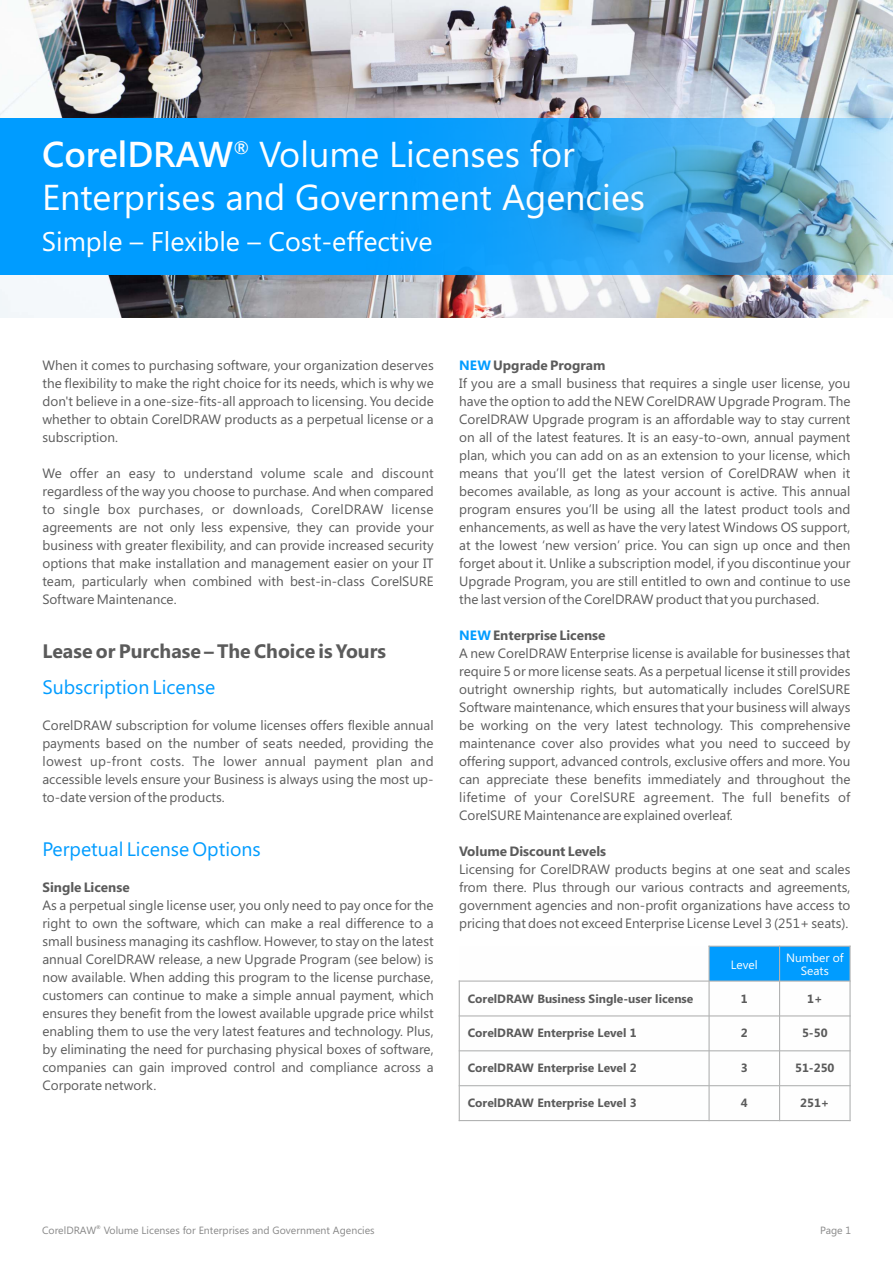
<style>
.page{position:relative;width:893px;height:1263px;background:#fff}
.page>*{position:absolute;margin:0;border:0;box-sizing:border-box;transform-origin:0 0}
.t1{font:36px/43px "Segoe UI";color:#fefefe}
.t2{font:27px "Segoe UI";color:#fefefe}
.t3{font:19.5px "Segoe UI";color:#009cff}
.t4{font:700 19.5px "Segoe UI";color:#5b5b5b}
.t5{font:600 18px "Segoe UI";color:#fefefe}
.t6{font:13.5px/18px "Segoe UI";color:#5b5b5b;text-align:justify}
.t7{font:700 13.5px "Segoe UI";color:#5b5b5b}
.t8{font:700 12px "Segoe UI";color:#5b5b5b}
.t9{font:12px/12.8px "Segoe UI";color:#fefefe;text-align:center}
.t10{font:10.5px "Segoe UI";color:#898989}
.t11{font:5.25px "Segoe UI";color:#727271}
.s1{font-weight:600}
.s2{font-weight:700;color:#009cff}
.s3{font-weight:700}
</style>
<div class="page">
<img style="left:0;top:0;width:893px;height:317px">
<img style="left:0;top:118px;width:893px;height:156px">
<div style="left:709px;top:946px;width:70px;height:35px;background:#009cff"></div>
<div style="left:779px;top:946px;width:71px;height:35px;background:#009cff"></div>
<hr style="left:459px;top:980px;width:1px;height:141px;background:#b2b3b3">
<hr style="left:708px;top:946px;width:2px;height:175px;background:#b2b3b3">
<hr style="left:779px;top:946px;width:1px;height:175px;background:#b2b3b3">
<hr style="left:849px;top:946px;width:2px;height:175px;background:#b2b3b3">
<hr style="left:459px;top:1120px;width:392px;height:1px;background:#b2b3b3">
<hr style="left:459px;top:1085px;width:392px;height:1px;background:#b2b3b3">
<hr style="left:459px;top:1050px;width:392px;height:1px;background:#b2b3b3">
<hr style="left:459px;top:1015px;width:392px;height:1px;background:#b2b3b3">
<hr style="left:459px;top:980px;width:392px;height:2px;background:#b2b3b3">
<hr style="left:708px;top:946px;width:143px;height:1px;background:#b2b3b3">
<h1 class="t1" style="left:42px;top:136px;width:605px"><span class="s1">CorelDRAW</span> Volume Licenses for<br>Enterprises and Government Agencies</h1>
<h3 class="t5" style="left:233px;top:141px;width:17px">®</h3>
<h2 class="t2" style="left:42px;top:231px;width:392px">Simple – Flexible – Cost-effective</h2>
<p class="t6" style="left:43px;top:357px;width:393px">When it comes to purchasing software, your organization deserves the flexibility to make the right choice for its needs, which is why we don't believe in a one-size-fits-all approach to licensing. You decide whether to obtain CorelDRAW products as a perpetual license or a subscription.</p>
<p class="t6" style="left:42px;top:465px;width:393px">We offer an easy to understand volume scale and discount regardless of the way you choose to purchase. And when compared to single box purchases, or downloads, CorelDRAW license agreements are not only less expensive, they can provide your business with greater flexibility, and can provide increased security options that make installation and management easier on your IT team, particularly when combined with best-in-class CorelSURE Software Maintenance.</p>
<h3 class="t4" style="left:42px;top:644px;width:345px">Lease or Purchase – The Choice is Yours</h3>
<h3 class="t3" style="left:42px;top:680px;width:174px">Subscription License</h3>
<p class="t6" style="left:42px;top:717px;width:393px">CorelDRAW subscription for volume licenses offers flexible annual payments based on the number of seats needed, providing the lowest up-front costs. The lower annual payment plan and accessible levels ensure your Business is always using the most up&shy;to-date version of the products.</p>
<h3 class="t3" style="left:42px;top:842px;width:220px">Perpetual License Options</h3>
<p class="t7" style="left:42px;top:882px;width:89px">Single License</p>
<p class="t6" style="left:42px;top:897px;width:393px">As a perpetual single license user, you only need to pay once for the right to own the software, which can make a real difference to a small business managing its cashflow. However, to stay on the latest annual CorelDRAW release, a new Upgrade Program (see below) is now available. When adding this program to the license purchase, customers can continue to make a simple annual payment, which ensures they benefit from the lowest available upgrade price whilst enabling them to use the very latest features and technology. Plus, by eliminating the need for purchasing physical boxes of software, companies can gain improved control and compliance across a Corporate network.</p>
<p class="t6" style="left:459px;top:357px;width:393px;text-align:left"><span class="s2">NEW</span> <span class="s3">Upgrade Program<br></span>If you are a small business that requires a single user license, you have the option to add the NEW CorelDRAW Upgrade Program. The CorelDRAW Upgrade program is an affordable way to stay current on all of the latest features. It is an easy-to-own, annual payment plan, which you can add on as an extension to your license, which means that you’ll get the latest version of CorelDRAW when it becomes available, as long as your account is active. This annual program ensures you’ll be using all the latest product tools and enhancements, as well as have the very latest Windows OS support, at the lowest ‘new version’ price. You can sign up once and then forget about it. Unlike a subscription model, if you discontinue your Upgrade Program, you are still entitled to own and continue to use the last version of the CorelDRAW product that you purchased.</p>
<p class="t6" style="left:459px;top:627px;width:393px;text-align:left"><span class="s2">NEW</span> <span class="s3">Enterprise License<br></span>A new CorelDRAW Enterprise license is available for businesses that require 5 or more license seats. As a perpetual license it still provides outright ownership rights, but automatically includes CorelSURE Software maintenance, which ensures that your business will always be working on the very latest technology. This comprehensive maintenance cover also provides what you need to succeed by offering support, advanced controls, exclusive offers and more. You can appreciate these benefits immediately and throughout the lifetime of your CorelSURE agreement. The full benefits of CorelSURE Maintenance are explained overleaf.</p>
<p class="t7" style="left:459px;top:846px;width:149px">Volume Discount Levels</p>
<p class="t6" style="left:459px;top:861px;width:393px">Licensing for CorelDRAW products begins at one seat and scales from there. Plus through our various contracts and agreements, government agencies and non-profit organizations have access to pricing that does not exceed Enterprise License Level 3 (251+ seats).</p>
<p class="t9" style="left:731px;top:959px;width:28px">Level</p>
<p class="t9" style="left:786px;top:953px;width:59px">Number of<br>Seats</p>
<p class="t8" style="left:468px;top:994px;width:227px">CorelDRAW Business Single-user license</p>
<p class="t8" style="left:741px;top:994px;width:8px">1</p>
<p class="t8" style="left:807px;top:994px;width:17px">1+</p>
<p class="t8" style="left:468px;top:1029px;width:170px">CorelDRAW Enterprise Level 1</p>
<p class="t8" style="left:741px;top:1029px;width:8px">2</p>
<p class="t8" style="left:802px;top:1029px;width:27px">5-50</p>
<p class="t8" style="left:468px;top:1063px;width:170px">CorelDRAW Enterprise Level 2</p>
<p class="t8" style="left:741px;top:1063px;width:8px">3</p>
<p class="t8" style="left:795px;top:1063px;width:41px">51-250</p>
<p class="t8" style="left:468px;top:1098px;width:170px">CorelDRAW Enterprise Level 3</p>
<p class="t8" style="left:741px;top:1098px;width:8px">4</p>
<p class="t8" style="left:800px;top:1098px;width:31px">251+</p>
<p class="t11" style="left:96px;top:1225px;width:6px">®</p>
<p class="t10" style="left:42px;top:1227px;width:334px">CorelDRAW Volume Licenses for Enterprises and Government Agencies</p>
<p class="t10" style="left:820px;top:1227px;width:33px">Page 1</p>
</div>
